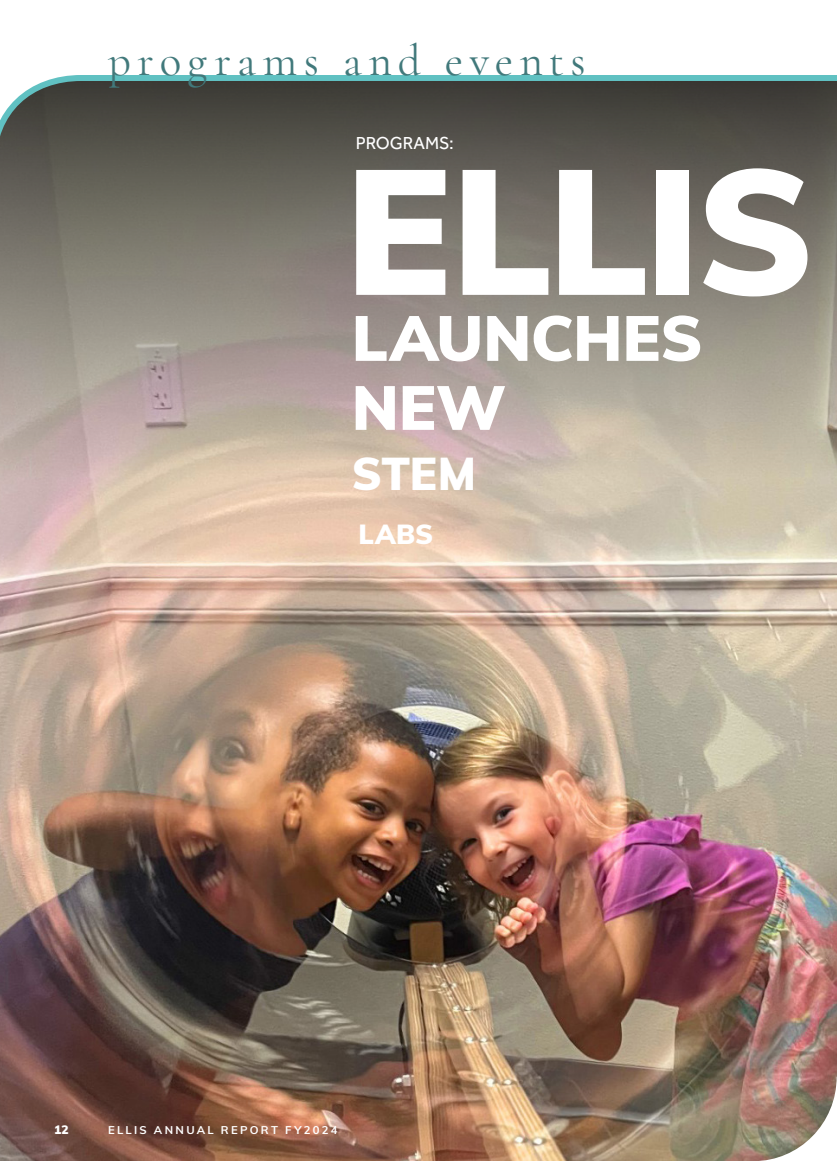
<style>
.page{position:relative;width:837px;height:1161px;background:#fff}
.page>*{position:absolute;margin:0;border:0;box-sizing:border-box;transform-origin:0 0}
.t1{font:900 175.5px "Muli";letter-spacing:-.025em;color:#fff}
.t2{font:900 63px "Muli";color:#fff}
.t3{font:900 61.5px "Muli";color:#fff}
.t4{font:45px "Cormorant Garamond";letter-spacing:.145em;color:#41797b}
.t5{font:900 45px "Muli";color:#fff}
.t6{font:900 27px "Muli";color:#fff}
.t7{font:18px "Effra";letter-spacing:-.01em;color:#fff}
.t8{font:900 12px "Muli";color:#fff}
.t9{font:700 11.25px "Muli";letter-spacing:.205em;color:#fff}
</style>
<div class="page">
<img style="left:0;top:477px;width:837px;height:684px">
<svg style="left:0;top:171px;width:837px;height:306px;background:#9a9187"></svg>
<svg style="left:0;top:75px;width:837px;height:96px;background:#50544e"></svg>
<svg style="left:753px;top:1077px;width:84px;height:84px"></svg>
<p class="t4" style="left:108px;top:33px;width:479px">programs and events</p>
<p class="t7" style="left:356px;top:132px;width:99px">PROGRAMS:</p>
<p class="t1" style="left:345px;top:103px;width:471px">ELLIS</p>
<p class="t2" style="left:352px;top:292px;width:353px">LAUNCHES</p>
<p class="t3" style="left:352px;top:362px;width:156px">NEW</p>
<p class="t5" style="left:352px;top:441px;width:126px">STEM</p>
<p class="t6" style="left:358px;top:514px;width:76px">LABS</p>
<p class="t8" style="left:54px;top:1121px;width:16px">12</p>
<p class="t9" style="left:108px;top:1122px;width:231px">ELLIS ANNUAL REPORT FY2024</p>
</div>
